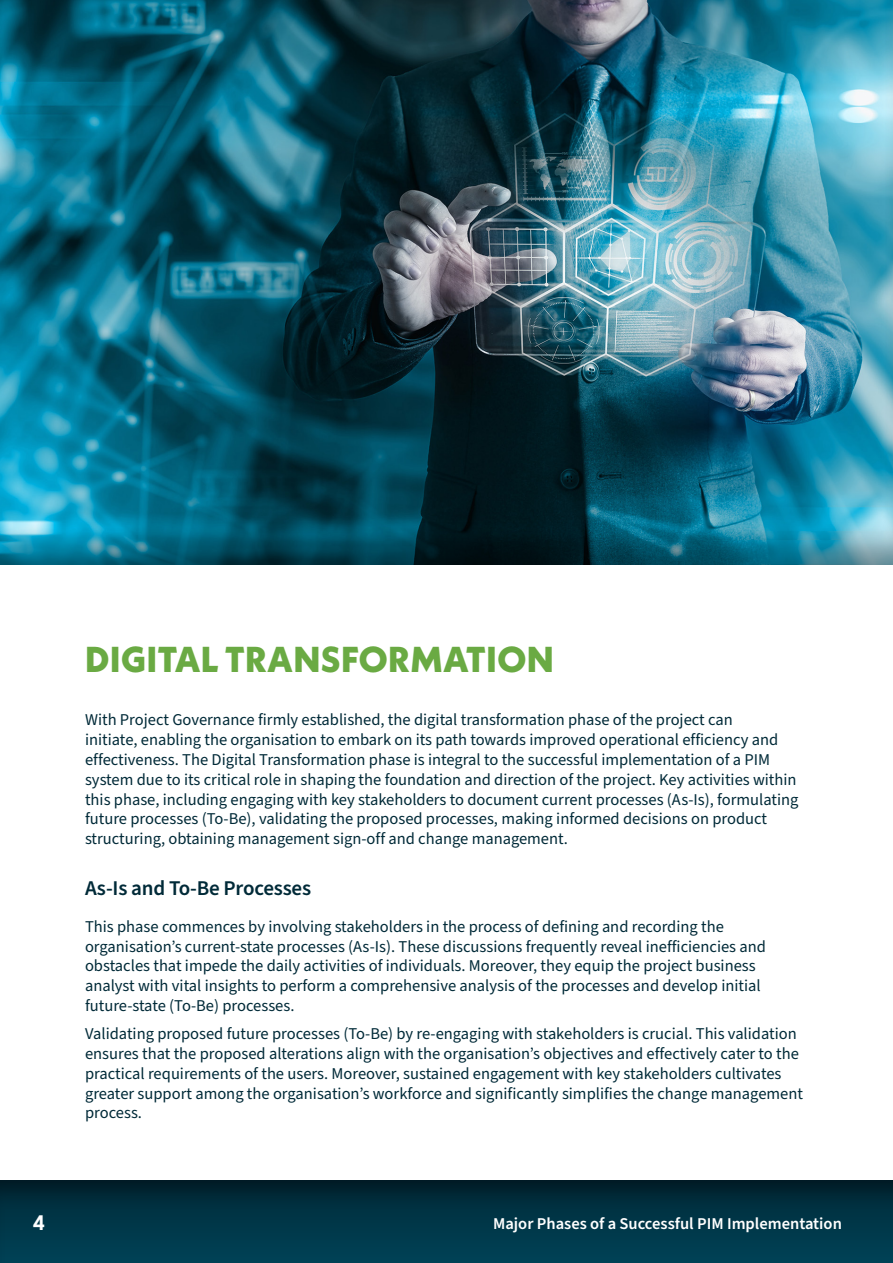
<style>
.page{position:relative;width:893px;height:1263px;background:#fff}
.page>*{position:absolute;margin:0;border:0;box-sizing:border-box;transform-origin:0 0}
.Headings{font:800 36px "Neue Kabel";letter-spacing:.01em;color:#6aaa43}
.Subheading_2{font:600 21px "Source Sans Pro";letter-spacing:-.01em;color:#002a38}
.t1{font:700 21px "Neue Kabel";color:#fff}
.t2{font:16.5px/19.8px "Source Sans Pro";color:#002a38}
.t3{font:600 16.5px "Source Sans Pro";color:#fff}
</style>
<div class="page">
<div style="left:0;top:1178px;width:893px;height:85px;background:#002a38;opacity:.5"></div>
<div style="left:0;top:0;width:893px;height:565px;background:#231f20;opacity:.4"></div>
<p class="Headings" style="left:85px;top:636px;width:470px">DIGITAL TRANSFORMATION</p>
<p class="t2" style="left:85px;top:710px;width:715px">With Project Governance firmly established, the digital transformation phase of the project can<br>initiate, enabling the organisation to embark on its path towards improved operational efficiency and effectiveness. The Digital Transformation phase is integral to the successful implementation of a PIM system due to its critical role in shaping the foundation and direction of the project. Key activities within this phase, including engaging with key stakeholders to document current processes (As-Is), formulating future processes (To-Be), validating the proposed processes, making informed decisions on product structuring, obtaining management sign-off and change management.</p>
<p class="Subheading_2" style="left:85px;top:874px;width:228px">As-Is and To-Be Processes</p>
<p class="t2" style="left:85px;top:917px;width:682px">This phase commences by involving stakeholders in the process of defining and recording the organisation’s current-state processes (As-Is). These discussions frequently reveal inefficiencies and obstacles that impede the daily activities of individuals. Moreover, they equip the project business analyst with vital insights to perform a comprehensive analysis of the processes and develop initial future-state (To-Be) processes.</p>
<p class="t2" style="left:85px;top:1024px;width:719px">Validating proposed future processes (To-Be) by re-engaging with stakeholders is crucial. This validation ensures that the proposed alterations align with the organisation’s objectives and effectively cater to the practical requirements of the users. Moreover, sustained engagement with key stakeholders cultivates greater support among the organisation’s workforce and significantly simplifies the change management process.</p>
<p class="t1" style="left:33px;top:1210px;width:14px">4</p>
<p class="t3" style="left:493px;top:1212px;width:350px">Major Phases of a Successful PIM Implementation</p>
</div>
